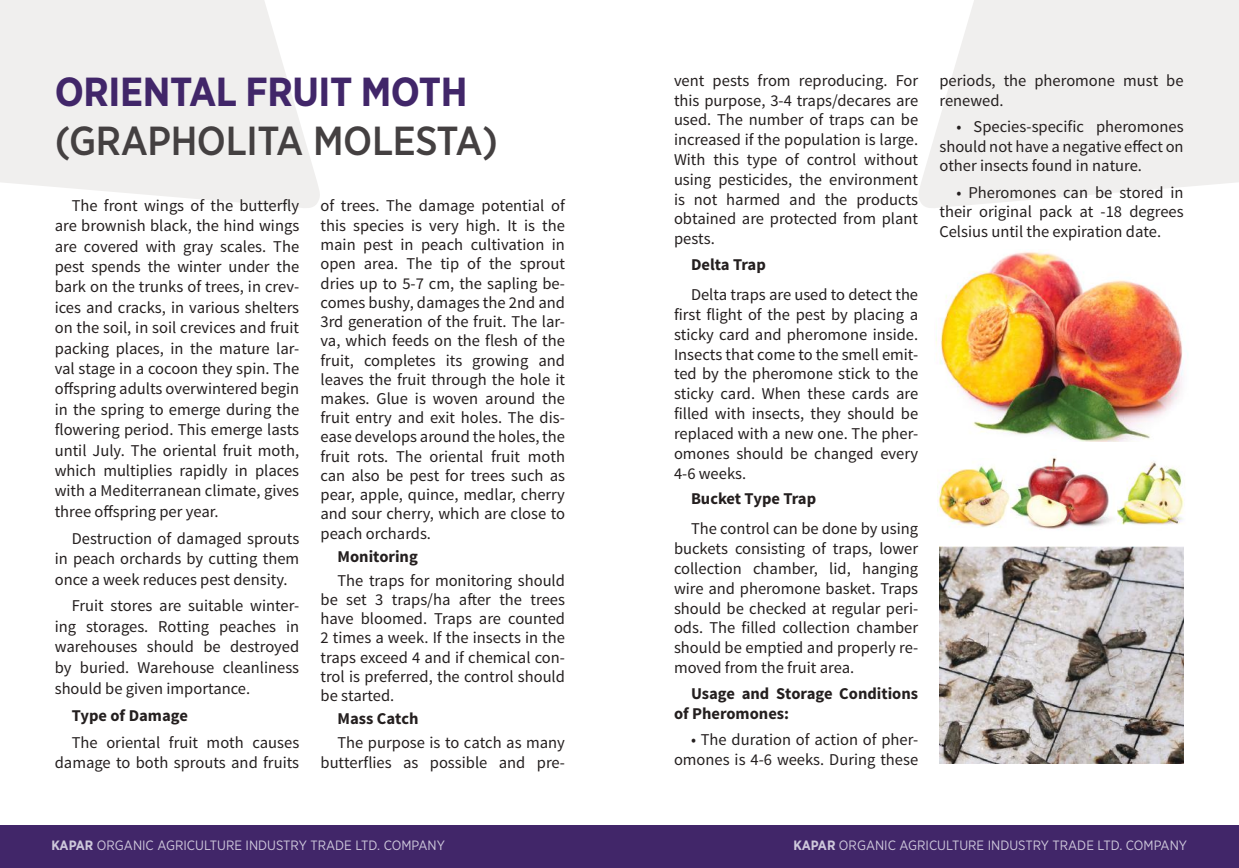
<style>
.page{position:relative;width:1239px;height:868px;background:#fff}
.page>*{position:absolute;margin:0;border:0;box-sizing:border-box;transform-origin:0 0}
.t1{font:500 40.5px "Gotham Narrow";letter-spacing:-.01em;color:#444041}
.t2{font:700 40.5px "Gotham Narrow";letter-spacing:-.01em;color:#412669}
.t3{font:16.5px/19.8px "Source Sans Pro";color:#241f1f;text-align:justify}
.t4{font:700 16.5px/19.8px "Source Sans Pro";color:#241f1f}
.t5{font:13.5px "Gotham Narrow";color:#cec8db}
.s1{font-weight:700}
</style>
<div class="page">
<svg style="left:0;top:0;width:320px;height:208px;background:#f1f0f0"></svg>
<svg style="left:919px;top:0;width:320px;height:208px;fill:#f0efee"></svg>
<div style="left:0;top:825px;width:1239px;height:42px;background:#412669"></div>
<img style="left:939px;top:546px;width:245px;height:217px">
<img style="left:936px;top:251px;width:248px;height:190px">
<img style="left:1117px;top:461px;width:67px;height:64px">
<img style="left:937px;top:466px;width:74px;height:62px">
<img style="left:1011px;top:457px;width:101px;height:72px">
<h1 class="t2" style="left:55px;top:65px;width:414px">ORIENTAL FRUIT MOTH</h1>
<h1 class="t1" style="left:55px;top:115px;width:445px">(GRAPHOLITA MOLESTA)</h1>
<p class="t3" style="left:55px;top:195px;width:246px;line-height:20.4px;text-indent:17px">The front wings of the butterfly are brownish black, the hind wings are covered with gray scales. The pest spends the winter under the bark on the trunks of trees, in crev&shy;ices and cracks, in various shelters on the soil, in soil crevices and fruit packing places, in the mature lar&shy;val stage in a cocoon they spin. The offspring adults overwintered begin in the spring to emerge during the flowering period. This emerge lasts until July. The oriental fruit moth, which multiplies rapidly in places with a Mediterranean climate, gives three offspring per year.</p>
<p class="t3" style="left:55px;top:528px;width:246px;line-height:20.4px;text-indent:17px">Destruction of damaged sprouts in peach orchards by cutting them once a week reduces pest density.</p>
<p class="t3" style="left:55px;top:595px;width:246px;line-height:20.4px;text-indent:17px">Fruit stores are suitable winter&shy;ing storages. Rotting peaches in warehouses should be destroyed by buried. Warehouse cleanliness</p>
<p class="t3" style="left:55px;top:679px;width:197px">should be given importance.</p>
<p class="t4" style="left:72px;top:706px;width:118px">Type of Damage</p>
<p class="t3" style="left:55px;top:732px;width:246px;line-height:20.4px;text-align:right">The oriental fruit moth causes damage to both sprouts and fruits</p>
<p class="t3" style="left:321px;top:196px;width:246px;line-height:19.2px">of trees. The damage potential of this species is very high. It is the main pest in peach cultivation in open area. The tip of the sprout dries up to 5-7 cm, the sapling be&shy;comes bushy, damages the 2nd and 3rd generation of the fruit. The lar&shy;va, which feeds on the flesh of the fruit, completes its growing and leaves the fruit through the hole it makes. Glue is woven around the fruit entry and exit holes. The dis&shy;ease develops around the holes, the fruit rots. The oriental fruit moth can also be pest for trees such as pear, apple, quince, medlar, cherry and sour cherry, which are close to peach orchards.</p>
<p class="t4" style="left:338px;top:547px;width:82px">Monitoring</p>
<p class="t3" style="left:321px;top:570px;width:246px;line-height:19.2px;text-indent:17px">The traps for monitoring should be set 3 traps/ha after the trees have bloomed. Traps are counted 2 times a week. If the insects in the traps exceed 4 and if chemical con&shy;trol is preferred, the control should be started.</p>
<p class="t4" style="left:338px;top:708px;width:83px">Mass Catch</p>
<p class="t3" style="left:321px;top:732px;width:246px;text-align:right">The purpose is to catch as many butterflies as possible and pre-</p>
<p class="t3" style="left:674px;top:71px;width:246px">vent pests from reproducing. For this purpose, 3-4 traps/decares are used. The number of traps can be increased if the population is large.<br>With this type of control without using pesticides, the environment is not harmed and the products obtained are protected from plant pests.</p>
<p class="t4" style="left:691px;top:255px;width:76px">Delta Trap</p>
<p class="t3" style="left:674px;top:285px;width:246px;text-indent:17px">Delta traps are used to detect the first flight of the pest by placing a sticky card and pheromone inside.<br>Insects that come to the smell emit&shy;ted by the pheromone stick to the sticky card. When these cards are filled with insects, they should be replaced with a new one. The pher&shy;omones should be changed every 4-6 weeks.</p>
<p class="t4" style="left:691px;top:489px;width:127px">Bucket Type Trap</p>
<p class="t3" style="left:674px;top:519px;width:246px;text-indent:17px">The control can be done by using buckets consisting of traps, lower collection chamber, lid, hanging wire and pheromone basket. Traps should be checked at regular peri&shy;ods. The filled collection chamber should be emptied and properly re&shy;moved from the fruit area.</p>
<p class="t4" style="left:674px;top:684px;width:246px;text-indent:17px">Usage and Storage Conditions of Pheromones:</p>
<p class="t3" style="left:674px;top:730px;width:246px;text-align:right">• The duration of action of pher&shy;omones is 4-6 weeks. During these</p>
<p class="t3" style="left:939px;top:71px;width:246px">periods, the pheromone must be renewed.</p>
<p class="t3" style="left:939px;top:117px;width:246px;text-indent:17px">• Species-specific pheromones should not have a negative effect on other insects found in nature.</p>
<p class="t3" style="left:939px;top:182px;width:246px;text-indent:17px">• Pheromones can be stored in their original pack at -18 degrees Celsius until the expiration date.</p>
<p class="t5" style="left:51px;top:836px;width:395px"><span class="s1">KAPAR</span> ORGANIC AGRICULTURE INDUSTRY TRADE LTD. COMPANY</p>
<p class="t5" style="left:793px;top:836px;width:395px"><span class="s1">KAPAR</span> ORGANIC AGRICULTURE INDUSTRY TRADE LTD. COMPANY</p>
</div>
